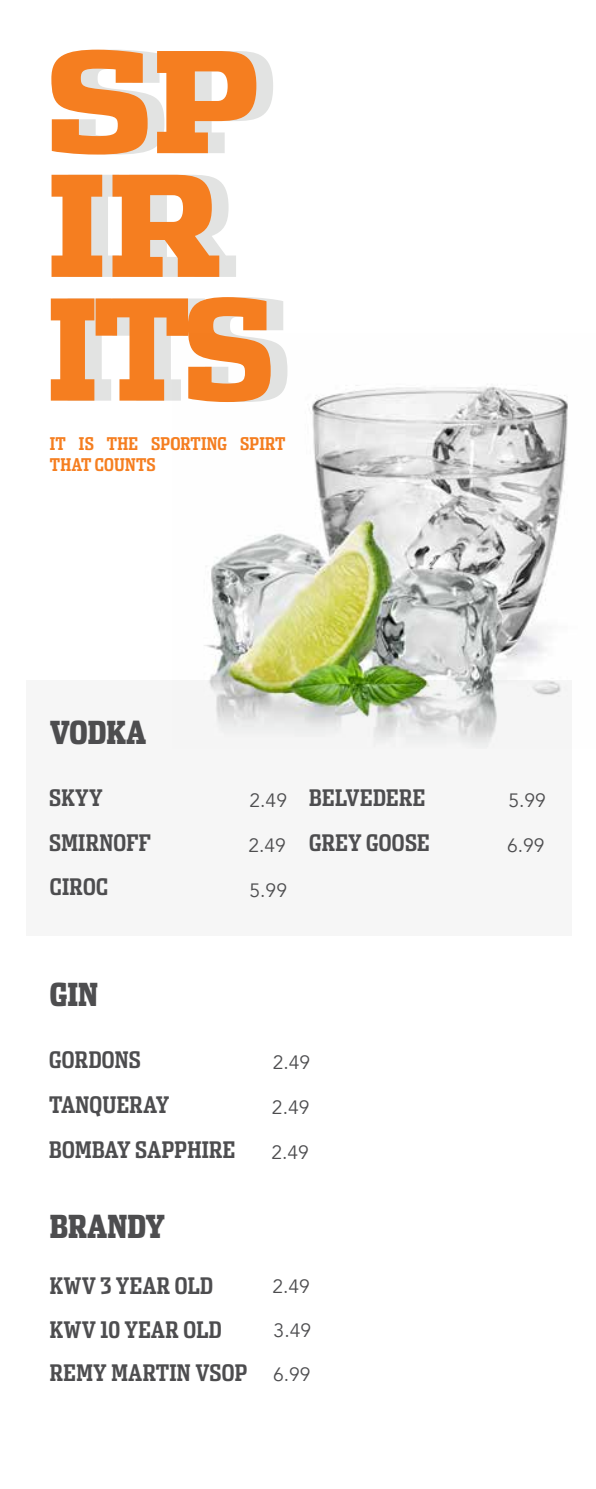
<style>
.page{position:relative;width:596px;height:1489px;background:#fff}
.page>*{position:absolute;margin:0;border:0;box-sizing:border-box;transform-origin:0 0}
.t1{font:900 31.5px "Dispatch Comp";color:#4d4d4f}
.t2{font:700 22.75px/43.8px "Dispatch Comp";letter-spacing:.015em;color:#4d4d4f}
.t3{font:19.25px "Avenir";color:#4d4d4f}
.t4{font:700 17.5px/21px "Dispatch Comp";letter-spacing:.015em;color:#f57e20}
</style>
<div class="page">
<div style="left:27px;top:680px;width:544px;height:255px;background:#f6f6f6"></div>
<svg style="left:51px;top:50px;width:222px;height:104px"></svg>
<svg style="left:51px;top:175px;width:185px;height:102px"></svg>
<svg style="left:51px;top:297px;width:232px;height:104px;background:#f2a86d"></svg>
<img style="left:173px;top:333px;width:395px;height:411px">
<p class="t4" style="left:50px;top:432px;width:237px">IT IS THE SPORTING SPIRT<br>THAT COUNTS</p>
<h1 class="t1" style="left:50px;top:712px;width:98px">VODKA</h1>
<p class="t2" style="left:49px;top:775px;width:55px">SKYY</p>
<p class="t2" style="left:309px;top:775px;width:118px">BELVEDERE</p>
<p class="t3" style="left:249px;top:789px;width:39px">2.49</p>
<p class="t3" style="left:508px;top:789px;width:39px">5.99</p>
<p class="t2" style="left:49px;top:820px;width:103px">SMIRNOFF</p>
<p class="t3" style="left:506px;top:834px;width:39px">6.99</p>
<p class="t2" style="left:50px;top:864px;width:60px">CIROC</p>
<p class="t2" style="left:309px;top:820px;width:122px">GREY GOOSE</p>
<p class="t3" style="left:248px;top:834px;width:39px">2.49</p>
<p class="t3" style="left:249px;top:878px;width:39px">5.99</p>
<h1 class="t1" style="left:50px;top:974px;width:50px">GIN</h1>
<p class="t2" style="left:49px;top:1036px;width:93px">GORDONS</p>
<p class="t2" style="left:49px;top:1081px;width:122px">TANQUERAY</p>
<p class="t2" style="left:49px;top:1127px;width:188px">BOMBAY SAPPHIRE</p>
<h1 class="t1" style="left:50px;top:1206px;width:117px">BRANDY</h1>
<p class="t2" style="left:50px;top:1262px;width:199px">KWV 3 YEAR OLD<br>KWV 10 YEAR OLD<br>REMY MARTIN VSOP</p>
<p class="t3" style="left:272px;top:1050px;width:39px">2.49</p>
<p class="t3" style="left:272px;top:1095px;width:39px">2.49</p>
<p class="t3" style="left:271px;top:1141px;width:39px">2.49</p>
<p class="t3" style="left:272px;top:1274px;width:39px">2.49</p>
<p class="t3" style="left:273px;top:1318px;width:39px">3.49</p>
<p class="t3" style="left:273px;top:1362px;width:39px">6.99</p>
</div>
